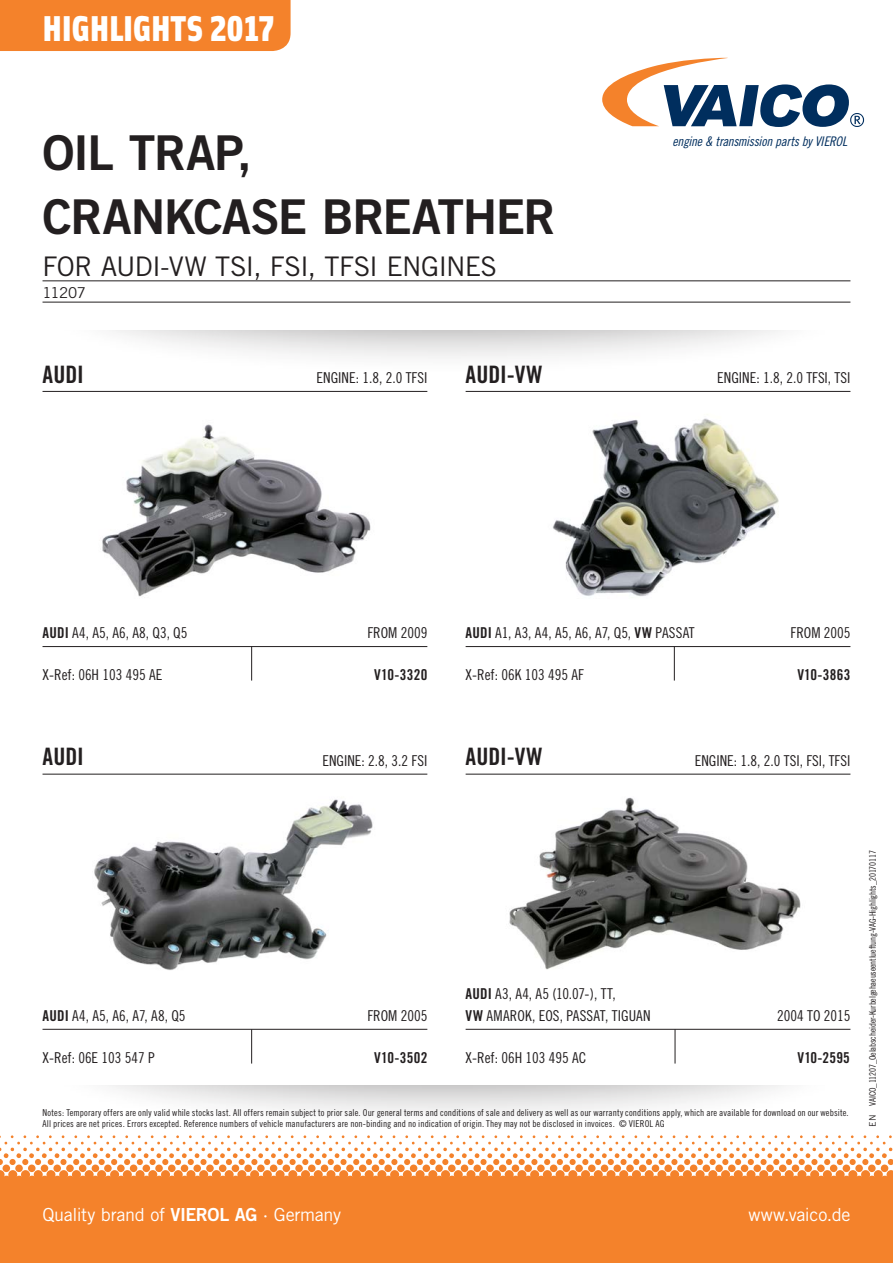
<style>
.page{position:relative;width:893px;height:1263px;background:#fff}
.page>*{position:absolute;margin:0;border:0;box-sizing:border-box;transform-origin:0 0}
.t1{font:48px/63.8px "Trade Gothic Bold Two";letter-spacing:-.025em;color:#231f20}
.t2{font:36px "Solex Black Lining";letter-spacing:-.005em;color:#fff}
.t3{font:27px "Trade Gothic";letter-spacing:-.03em;color:#231f20}
.t4{font:24px "Trade Gothic Bold Cond Twenty";color:#231f20}
.t5{font:18px "Trade Gothic";letter-spacing:-.02em;color:#fff}
.t6{font:15px/21.3px "Trade Gothic Cond Eighteen";color:#231f20}
.t7{font:15px "Trade Gothic Bold Cond Twenty";letter-spacing:.02em;color:#231f20}
.t8{font:15px "Trade Gothic";letter-spacing:-.035em;color:#231f20}
.t9{font:13.2px "Trade Gothic Cond Eighteen Obl";letter-spacing:-.02em;color:#002e5e}
.t10{font:9.45px/11.4px "Trade Gothic Cond Eighteen";letter-spacing:.015em;color:#231f20}
.t11{font:9px "Trade Gothic Cond Eighteen";letter-spacing:-.02em;color:#231f20}
.t12{font:9px "Trade Gothic";color:#231f20}
.s1{font-family:"Trade Gothic Bold Cond Twenty"}
.s2{font-family:"Trade Gothic Bold Two"}
</style>
<div class="page">
<div style="left:42px;top:952px;width:809px;height:180px;background:#231f20;opacity:.5"></div>
<div style="left:0;top:893px;width:893px;height:191px;background:#fff"></div>
<div style="left:42px;top:196px;width:809px;height:180px;background:#231f20;opacity:.5"></div>
<div style="left:0;top:138px;width:893px;height:192px;background:#fff"></div>
<img style="left:102px;top:424px;width:269px;height:173px">
<img style="left:509px;top:797px;width:292px;height:173px">
<img style="left:552px;top:418px;width:227px;height:179px">
<img style="left:94px;top:799px;width:279px;height:171px">
<svg style="left:602px;top:58px;width:262px;height:69px"></svg>
<div style="left:0;top:1179px;width:893px;height:84px;background:#f4822b"></div>
<svg style="left:0;top:1135px;width:893px;height:44px"></svg>
<div style="left:0;top:0;width:291px;height:51px;background:#f4822b"></div>
<hr style="left:43px;top:391px;width:384px;height:1px;background:#231f20">
<hr style="left:466px;top:391px;width:384px;height:1px;background:#231f20">
<hr style="left:43px;top:774px;width:384px;height:1px;background:#231f20">
<hr style="left:466px;top:774px;width:384px;height:1px;background:#231f20">
<hr style="left:43px;top:281px;width:807px;height:1px;background:#231f20">
<hr style="left:43px;top:302px;width:807px;height:1px;background:#231f20">
<hr style="left:43px;top:646px;width:384px;height:1px;background:#231f20">
<hr style="left:466px;top:646px;width:384px;height:1px;background:#231f20">
<hr style="left:43px;top:1029px;width:384px;height:1px;background:#231f20">
<hr style="left:466px;top:1029px;width:384px;height:1px;background:#231f20">
<hr style="left:251px;top:646px;width:1px;height:34px;background:#231f20">
<hr style="left:674px;top:646px;width:1px;height:34px;background:#231f20">
<hr style="left:251px;top:1029px;width:1px;height:34px;background:#231f20">
<hr style="left:675px;top:1029px;width:1px;height:34px;background:#231f20">
<h2 class="t2" style="left:43px;top:4px;width:235px">HIGHLIGHTS 2017</h2>
<h1 class="t1" style="left:43px;top:120px;width:514px">OIL TRAP,<br>CRANKCASE BREATHER</h1>
<h3 class="t3" style="left:43px;top:250px;width:456px">FOR AUDI-VW TSI, FSI, TFSI ENGINES</h3>
<h3 class="t8" style="left:43px;top:283px;width:45px">11207</h3>
<h3 class="t9" style="left:672px;top:133px;width:176px">engine &amp; transmission parts by VIEROL</h3>
<h3 class="t4" style="left:43px;top:360px;width:43px">AUDI</h3>
<h3 class="t4" style="left:466px;top:360px;width:79px">AUDI-VW</h3>
<h3 class="t6" style="left:317px;top:366px;width:112px">ENGINE: 1.8, 2.0 TFSI</h3>
<h3 class="t6" style="left:717px;top:366px;width:135px">ENGINE: 1.8, 2.0 TFSI, TSI</h3>
<h3 class="t6" style="left:43px;top:622px;width:146px"><span class="s1">AUDI</span> A4, A5, A6, A8, Q3, Q5</h3>
<h3 class="t6" style="left:466px;top:622px;width:231px"><span class="s1">AUDI</span> A1, A3, A4, A5, A6, A7, Q5, <span class="s1">VW</span> PASSAT</h3>
<h3 class="t6" style="left:367px;top:622px;width:61px">FROM 2009</h3>
<h3 class="t6" style="left:790px;top:622px;width:61px">FROM 2005</h3>
<h3 class="t7" style="left:374px;top:666px;width:55px">V10-3320</h3>
<h3 class="t7" style="left:797px;top:666px;width:55px">V10-3863</h3>
<h3 class="t6" style="left:43px;top:664px;width:121px">X-Ref: 06H 103 495 AE</h3>
<h3 class="t6" style="left:466px;top:664px;width:120px">X-Ref: 06K 103 495 AF</h3>
<h3 class="t4" style="left:43px;top:742px;width:43px">AUDI</h3>
<h3 class="t4" style="left:466px;top:742px;width:79px">AUDI-VW</h3>
<h3 class="t6" style="left:322px;top:749px;width:106px">ENGINE: 2.8, 3.2 FSI</h3>
<h3 class="t6" style="left:695px;top:749px;width:157px">ENGINE: 1.8, 2.0 TSI, FSI, TFSI</h3>
<h3 class="t6" style="left:43px;top:1004px;width:144px"><span class="s1">AUDI</span> A4, A5, A6, A7, A8, Q5</h3>
<h3 class="t6" style="left:466px;top:983px;width:187px"><span class="s1">AUDI</span> A3, A4, A5 (10.07-), TT,<br><span class="s1">VW</span> AMAROK, EOS, PASSAT, TIGUAN</h3>
<h3 class="t6" style="left:367px;top:1005px;width:61px">FROM 2005</h3>
<h3 class="t6" style="left:777px;top:1005px;width:75px">2004 TO 2015</h3>
<h3 class="t6" style="left:43px;top:1047px;width:114px">X-Ref: 06E 103 547 P</h3>
<h3 class="t6" style="left:466px;top:1047px;width:122px">X-Ref: 06H 103 495 AC</h3>
<h3 class="t7" style="left:374px;top:1049px;width:55px">V10-3502</h3>
<h3 class="t7" style="left:797px;top:1049px;width:54px">V10-2595</h3>
<p class="t10" style="left:43px;top:1106px;width:808px">Notes: Temporary offers are only valid while stocks last. All offers remain subject to prior sale. Our general terms and conditions of sale and delivery as well as our warranty conditions apply, which are available for download on our website.<br>All prices are net prices. Errors excepted. Reference numbers of vehicle manufacturers are non-binding and no indication of origin. They may not be disclosed in invoices. © VIEROL AG</p>
<p class="t11" style="left:867px;top:1106px;width:257px;rotate:-90deg">VAICO_11207_Oelabscheider-Kurbelgehaeuseentlueftung-VAG-Highlights_20170117</p>
<p class="t12" style="left:867px;top:1127px;width:14px;rotate:-90deg">EN</p>
<h3 class="t5" style="left:43px;top:1204px;width:300px">Quality brand of <span class="s2">VIEROL AG</span> · Germany</h3>
<h3 class="t5" style="left:748px;top:1204px;width:104px">www.vaico.de</h3>
</div>
